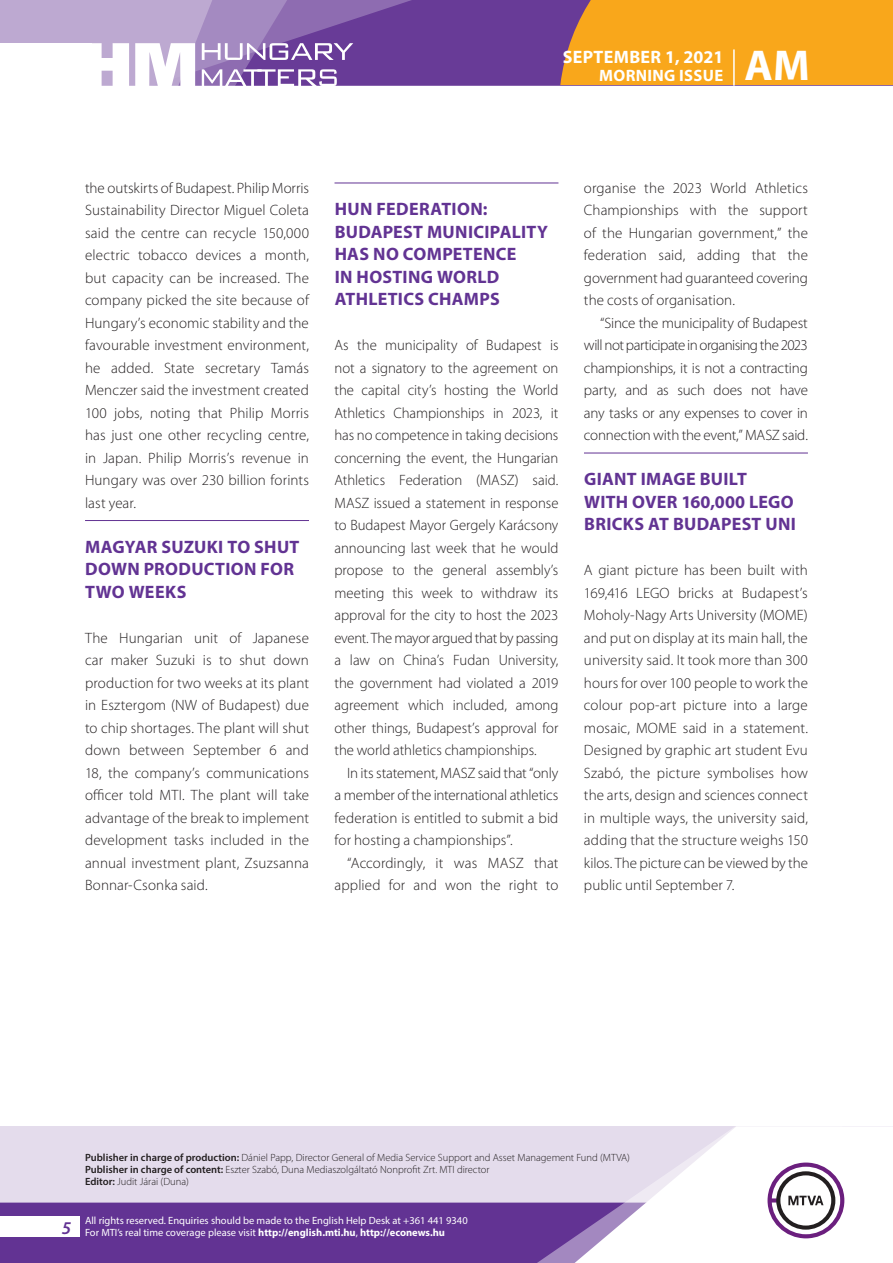
<style>
.page{position:relative;width:893px;height:1263px;background:#fff}
.page>*{position:absolute;margin:0;border:0;box-sizing:border-box;transform-origin:0 0}
.t1{font:700 43.35px "Myriad Pro";color:#fff}
._01_cimsor{font:700 18px/22.5px "Myriad Pro";letter-spacing:.015em;color:#623393}
.t2{font:700 18px "Myriad Pro";letter-spacing:.02em;color:#fff}
.t3{font:700 16.5px "Myriad Pro";letter-spacing:.02em;color:#fff}
._03_kenyer_szöveg-1{font:300 15px/22.5px "Myriad Pro";letter-spacing:.005em;color:#231f20;text-align:justify}
._03_kenyer_szöveg-2{font:300 15px/22.5px "Myriad Pro";letter-spacing:.005em;color:#231f20;text-align:justify}
.t4{font:300 10.5px "Myriad Pro";color:#231f20}
.t5{font:10.5px/12px "Myriad Pro";color:#fff}
.s1{font-weight:600}
.s2{font-weight:700}
</style>
<div class="page">
<div style="left:0;top:1126px;width:893px;height:137px;background:#e4dcec"></div>
<div style="left:0;top:1202px;width:506px;height:61px;background:#623393"></div>
<svg style="left:506px;top:1202px;width:69px;height:61px;background:#6b3e99"></svg>
<svg style="left:575px;top:1126px;width:318px;height:137px"></svg>
<div style="left:0;top:1216px;width:79px;height:20px;background:#fff"></div>
<div style="left:0;top:0;width:893px;height:85px;background:#683b97"></div>
<div style="left:560px;top:0;width:333px;height:85px;background:#f9a71b"></div>
<hr style="left:733px;top:49px;width:2px;height:37px;background:#fff">
<svg style="left:0;top:0;width:479px;height:86px"></svg>
<hr style="left:85px;top:520px;width:224px;height:1px;background:#623393">
<hr style="left:334px;top:183px;width:224px;height:1px;background:#623393">
<hr style="left:584px;top:453px;width:224px;height:1px;background:#623393">
<p class="t2" style="left:563px;top:45px;width:162px">September 1, 2021</p>
<p class="t3" style="left:599px;top:65px;width:124px">MORNING ISSUE</p>
<h1 class="t1" style="left:745px;top:37px;width:67px">AM</h1>
<p class="_03_kenyer_szöveg-1" style="left:85px;top:176px;width:225px">the outskirts of Budapest. Philip Morris Sustainability Director Miguel Coleta said the centre can recycle 150,000 electric tobacco devices a month, but capacity can be increased. The company picked the site because of Hungary’s economic stability and the favourable investment environment, he added. State secretary Tamás Menczer said the investment created 100 jobs, noting that Philip Morris has just one other recycling centre, in Japan. Philip Morris’s revenue in Hungary was over 230 billion forints last year.</p>
<p class="_01_cimsor" style="left:85px;top:535px;width:215px">MAGYAR SUZUKI TO SHUT<br>DOWN PRODUCTION FOR<br>TWO WEE KS</p>
<p class="_03_kenyer_szöveg-1" style="left:85px;top:626px;width:225px">The Hungarian unit of Japanese car maker Suzuki is to shut down production for two weeks at its plant in Esztergom (NW of Budapest) due to chip shortages. The plant will shut down between September 6 and 18, the company’s communications officer told MTI. The plant will take advantage of the break to implement development tasks included in the annual investment plant, Zsuzsanna Bonnar-Csonka said.</p>
<p class="_01_cimsor" style="left:335px;top:197px;width:215px">HUN FEDERATION:<br>BUDAPEST MUNICIPALITY<br>HAS NO COMPETE</p>
<p class="_01_cimsor" style="left:335px;top:242px;width:181px;text-indent:148px">NCE<br>IN HOSTING WORLD<br>ATHLETICS CHAMPS</p>
<p class="_03_kenyer_szöveg-1" style="left:334px;top:334px;width:225px">As the municipality of Budapest is not a signatory to the agreement on the capital city’s hosting the World Athletics Championships in 2023, it has no competence in taking decisions concerning the event, the Hungarian Athletics Federation (MASZ) said.<br>MASZ issued a statement in response to Budapest Mayor Gergely Karácsony announcing last week that he would propose to the general assembly’s meeting this week to withdraw its approval for the city to host the 2023 event. The mayor argued that by passing a law on China’s Fudan University, the government had violated a 2019 agreement which included, among other things, Budapest’s approval for the world athletics championships.</p>
<p class="_03_kenyer_szöveg-2" style="left:334px;top:761px;width:225px;text-indent:13px">In its statement, MASZ said that “only a member of the international athletics federation is entitled to submit a bid for hosting a championships”.</p>
<p class="_03_kenyer_szöveg-2" style="left:334px;top:851px;width:225px;text-align:right">“Accordingly, it was MASZ that applied for and won the right to</p>
<p class="_03_kenyer_szöveg-2" style="left:584px;top:176px;width:225px">organise the 2023 World Athletics Championships with the support of the Hungarian government,” the federation said, adding that the government had guaranteed covering the costs of organisation.</p>
<p class="_03_kenyer_szöveg-2" style="left:584px;top:311px;width:225px;text-indent:16px">“Since the municipality of Budapest will not participate in organising the 2023 championships, it is not a contracting party, and as such does not have any tasks or any expenses to cover in connection with the event,” MASZ said.</p>
<p class="_01_cimsor" style="left:584px;top:467px;width:213px">GIANT IMAGE BUILT<br>WITH OVER 160,000 LEGO<br>BRICKS AT BUDAPEST UNI</p>
<p class="_03_kenyer_szöveg-1" style="left:584px;top:559px;width:225px">A giant picture has been built with 169,416 LEGO bricks at Budapest’s Moholy-Nagy Arts University (MOME) and put on display at its main hall, the university said. It took more than 300 hours for over 100 people to work the colour pop-art picture into a large mosaic, MOME said in a statement.<br>Designed by graphic art student Evu Szabó, the picture symbolises how the arts, design and sciences connect in multiple ways, the university said, adding that the structure weighs 150 kilos. The picture can be viewed by the public until September 7.</p>
<p class="t4" style="left:85px;top:1151px;width:546px"><span class="s1">Publisher in charge of production:</span> Dániel Papp, Director General of Media Service Support and Asset Management Fund (MTVA)</p>
<p class="t4" style="left:85px;top:1163px;width:406px"><span class="s1">Publisher in charge of content:</span> Eszter Szabó, Duna Mediaszolgáltató Nonprofit Zrt. MTI director</p>
<p class="t4" style="left:85px;top:1175px;width:105px"><span class="s1">Editor:</span> Judit Járai (Duna)</p>
<p class="t5" style="left:62px;top:1214px;width:407px;text-indent:23px">All rights reserved. Enquiries should be made to the English Help Desk at +361 441 9340<br><sup>5</sup> For MTI’s real time coverage please visit <span class="s2">http://english.mti.hu</span>, <span class="s2">http://econews.hu</span></p>
</div>
